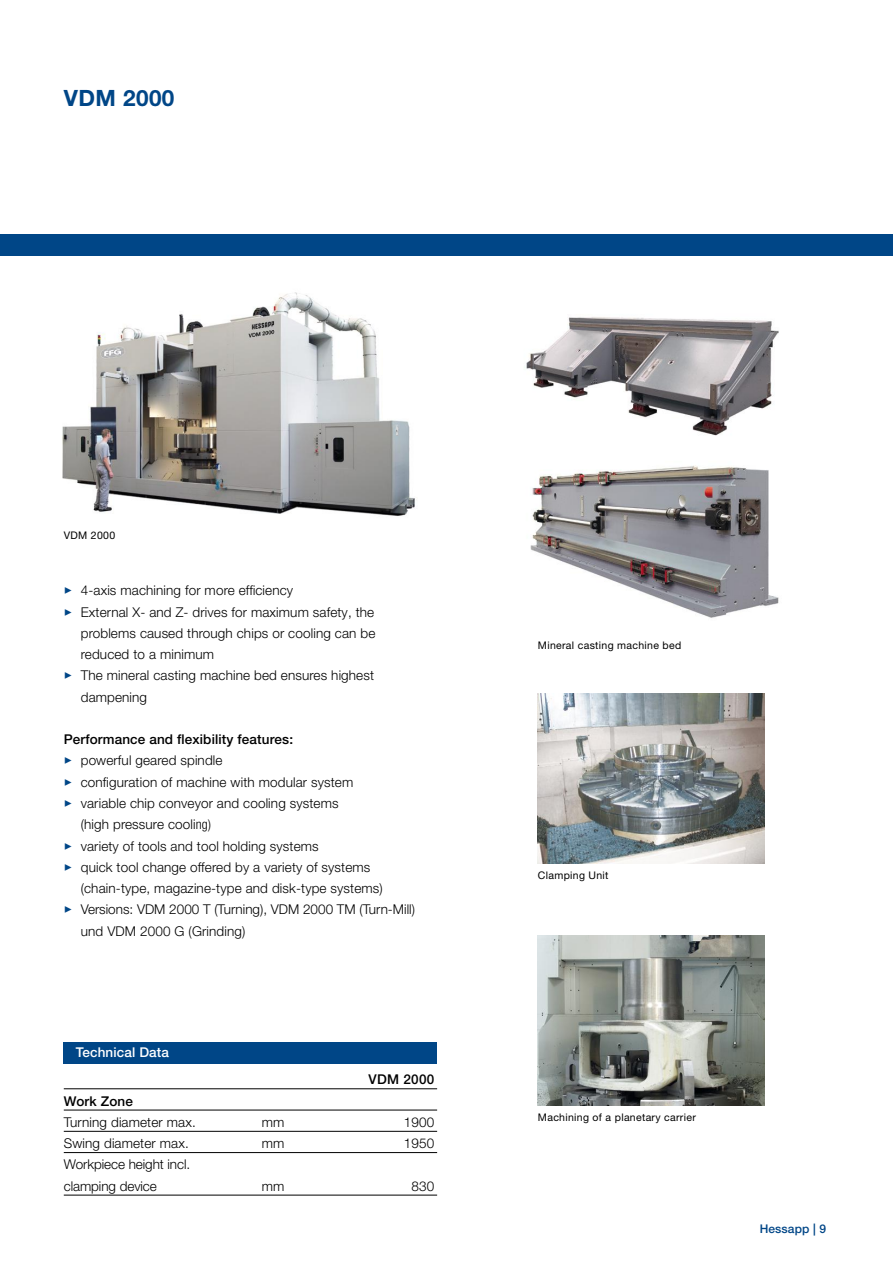
<style>
.page{position:relative;width:893px;height:1263px;background:#fff}
.page>*{position:absolute;margin:0;border:0;box-sizing:border-box;transform-origin:0 0}
.t1{font:700 22.5px "Helvetica Neue LT Pro";letter-spacing:.02em;color:#004687}
.t2{font:300 13.5px/21.3px "Helvetica Neue LT Pro";letter-spacing:.01em;color:#000}
.t3{font:500 13.5px "Helvetica Neue LT Pro";letter-spacing:.01em;color:#000}
.t4{font:500 13.5px "Helvetica Neue LT Pro";letter-spacing:.01em;color:#fff}
.t5{font:500 12px "Helvetica Neue LT Pro";letter-spacing:.01em;color:#004687}
.t6{font:10.5px "Helvetica Neue LT Pro";letter-spacing:.03em;color:#000}
.s1{color:#004687}
.s2{font-stretch:condensed}
</style>
<div class="page">
<div style="left:0;top:234px;width:893px;height:21px;background:#004687"></div>
<img style="left:62px;top:292px;width:353px;height:224px">
<img style="left:538px;top:693px;width:227px;height:170px">
<img style="left:538px;top:935px;width:227px;height:171px">
<hr style="left:64px;top:1088px;width:373px;height:1px;background:#000">
<hr style="left:64px;top:1110px;width:373px;height:1px;background:#000">
<hr style="left:64px;top:1131px;width:373px;height:1px;background:#000">
<hr style="left:64px;top:1152px;width:373px;height:1px;background:#000">
<hr style="left:64px;top:1195px;width:373px;height:1px;background:#000">
<div style="left:64px;top:1042px;width:373px;height:21px;background:#004687"></div>
<img style="left:530px;top:465px;width:249px;height:153px">
<img style="left:526px;top:317px;width:253px;height:119px">
<h1 class="t1" style="left:64px;top:83px;width:112px">VDM 2000</h1>
<p class="t6" style="left:64px;top:529px;width:53px">VDM 2000</p>
<p class="t2" style="left:64px;top:580px;width:231px"><span class="s1">✓</span> 4-axis machining for more efficiency</p>
<p class="t2" style="left:81px;top:601px;width:296px;text-align:justify;text-indent:-17px"><span class="s1">✓</span> External X- and Z- drives for maximum safety, the problems caused through chips or cooling can be reduced to a minimum</p>
<p class="t2" style="left:81px;top:665px;width:295px;text-indent:-17px"><span class="s1">✓</span> The mineral casting machine bed ensures highest dampening</p>
<p class="t3" style="left:64px;top:731px;width:231px">Performance and flexibility features:</p>
<p class="t2" style="left:64px;top:750px;width:160px"><span class="s1">✓</span> powerful geared spindle</p>
<p class="t2" style="left:64px;top:771px;width:291px"><span class="s1">✓</span> configuration of machine with modular system</p>
<p class="t2" style="left:81px;top:792px;width:259px;text-indent:-17px"><span class="s1">✓</span> variable chip conveyor and cooling systems (high pressure cooli<span class="s2">ng)</span></p>
<p class="t2" style="left:64px;top:835px;width:256px"><span class="s1">✓</span> variety of tools and tool holding systems</p>
<p class="t2" style="left:81px;top:856px;width:303px;text-indent:-17px"><span class="s1">✓</span> quick tool change offered by a variety of systems (chain-type, magazine-type and disk-type systems)</p>
<p class="t2" style="left:81px;top:898px;width:336px;text-indent:-17px"><span class="s1">✓</span> Versions: VDM 2000 T (Turning), VDM 2000 TM (Turn-Mill) und VDM 2000 G (Grinding)</p>
<p class="t4" style="left:76px;top:1044px;width:95px">Technical Data</p>
<p class="t3" style="left:369px;top:1071px;width:67px">VDM 2000</p>
<p class="t3" style="left:64px;top:1093px;width:71px">Work Zone</p>
<p class="t2" style="left:64px;top:1111px;width:133px">Turning diameter max.</p>
<p class="t2" style="left:262px;top:1111px;width:24px">mm</p>
<p class="t2" style="left:404px;top:1111px;width:32px">1900</p>
<p class="t2" style="left:64px;top:1132px;width:126px">Swing diameter max.</p>
<p class="t2" style="left:262px;top:1132px;width:24px">mm</p>
<p class="t2" style="left:404px;top:1132px;width:32px">1950</p>
<p class="t2" style="left:64px;top:1154px;width:128px">Workpiece height incl. clamping device</p>
<p class="t2" style="left:262px;top:1175px;width:24px">mm</p>
<p class="t2" style="left:412px;top:1175px;width:24px">830</p>
<p class="t6" style="left:538px;top:639px;width:145px">Mineral casting machine bed</p>
<p class="t6" style="left:538px;top:868px;width:72px">Clamping Unit</p>
<p class="t6" style="left:538px;top:1111px;width:159px">Machining of a planetary carrier</p>
<p class="t5" style="left:760px;top:1222px;width:68px">Hessapp | 9</p>
</div>
